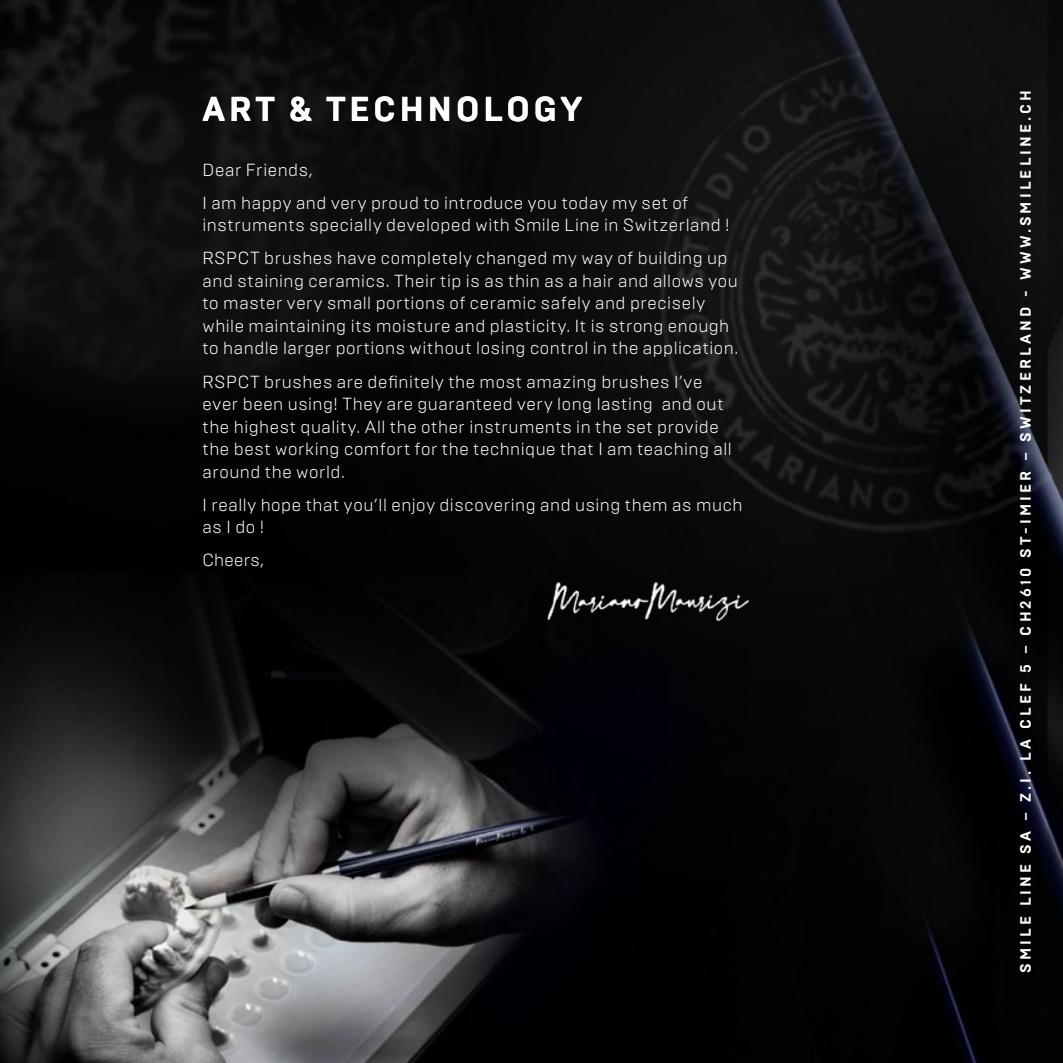
<style>
.page{position:relative;width:1063px;height:1063px;background:#fff}
.page>*{position:absolute;margin:0;border:0;box-sizing:border-box;transform-origin:0 0}
.t1{font:700 34.5px "Brutal Type";letter-spacing:.1em;color:#fff}
.t2{font:300 17.5px/22.5px "Brutal Type";letter-spacing:.03em;color:#fff}
.t3{font:700 15px "Brutal Type";letter-spacing:.21em;color:#fff}
</style>
<div class="page">
<img style="left:0;top:0;width:1063px;height:1063px">
<img style="left:540px;top:571px;width:217px;height:58px">
<h1 class="t1" style="left:203px;top:88px;width:381px">ART &amp; TECHNOLOGY</h1>
<p class="t2" style="left:203px;top:153px;width:487px;line-height:33.2px">Dear Friends,<br>I am happy and very proud to introduce you today my set of</p>
<p class="t2" style="left:203px;top:208px;width:529px;line-height:33.2px">instruments specially developed with Smile Line in Switzerland !<br>RSPCT brushes have completely changed my way of building up</p>
<p class="t2" style="left:203px;top:269px;width:537px">and staining ceramics. Their tip is as thin as a hair and allows you to master very small portions of ceramic safely and precisely while maintaining its moisture and plasticity. It is strong enough to handle larger portions without losing control in the application.</p>
<p class="t2" style="left:203px;top:370px;width:531px">RSPCT brushes are definitely the most amazing brushes I’ve ever been using! They are guaranteed very long lasting and out the highest quality. All the other instruments in the set provide the best working comfort for the technique that I am teaching all around the world.</p>
<p class="t2" style="left:203px;top:493px;width:541px">I really hope that you’ll enjoy discovering and using them as much as I do !</p>
<p class="t2" style="left:203px;top:549px;width:63px">Cheers,</p>
<p class="t3" style="left:1016px;top:973px;width:884px;rotate:-90deg">SMILE LINE SA – Z.I. LA CLEF 5 – CH2610 ST-IMIER – SWITZERLAND - WWW.SMILELINE.CH</p>
</div>
